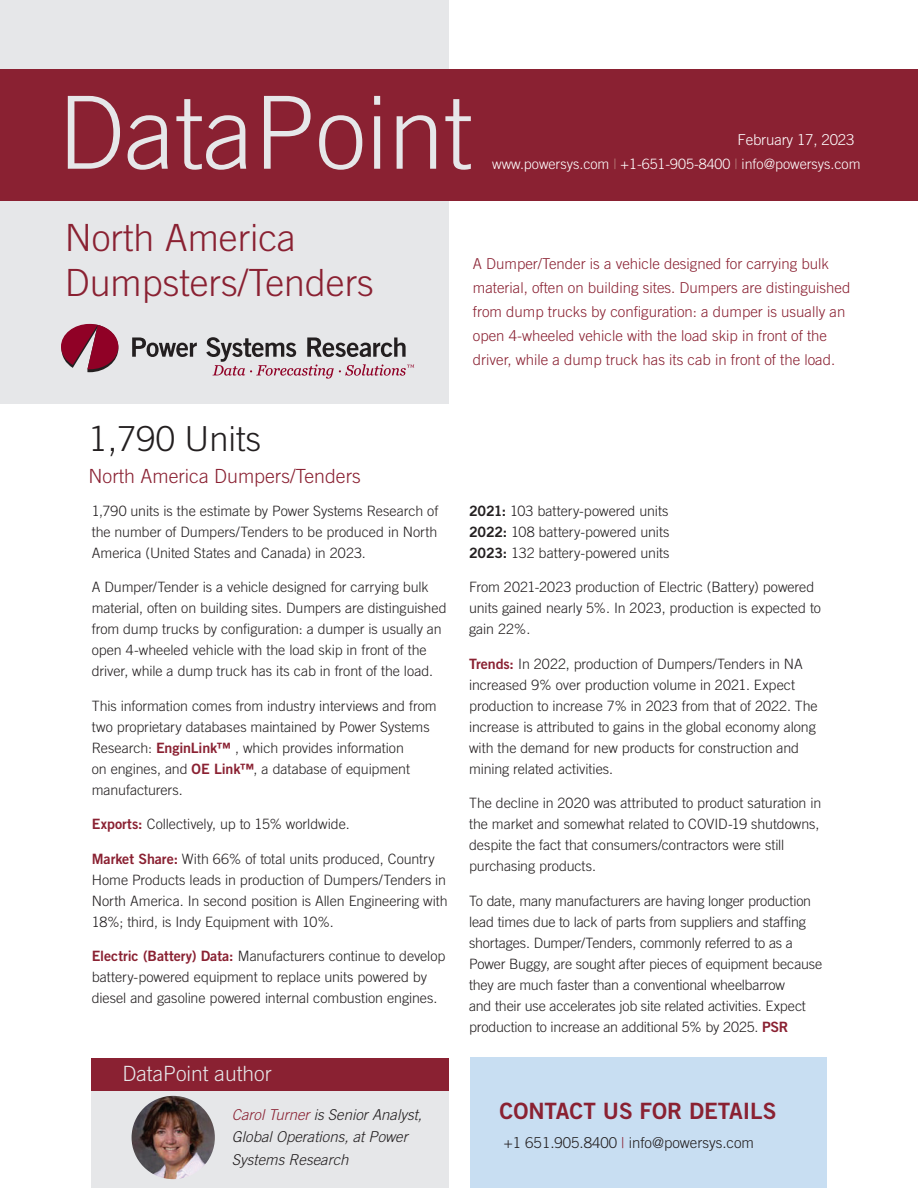
<style>
.page{position:relative;width:918px;height:1188px;background:#fff}
.page>*{position:absolute;margin:0;border:0;box-sizing:border-box;transform-origin:0 0}
.t1{font:300 100.8px "Trade Gothic LT Std";color:#e6e7e9}
.t2{font:300 37.5px/45px "Trade Gothic LT Pro";color:#8a2132}
.t3{font:300 34.5px "Trade Gothic LT Pro";color:#231f20}
.t4{font:22.5px "Trade Gothic LT Std Bd 2";color:#8a2132}
.t5{font:300 21px "Trade Gothic LT Pro";color:#e6e7e9}
.t6{font:300 19.5px "Trade Gothic LT Pro";color:#8a2132}
.t7{font:300 15px/24px "Trade Gothic LT Std";color:#8a2132}
.t8{font:italic 300 15px/22.5px "Trade Gothic LT Pro";color:#231f20}
.t9{font:300 15px "Trade Gothic LT Std";color:#231f20}
.t10{font:300 15px "Trade Gothic LT Std";letter-spacing:-.01em;color:#fff}
.t11{font:300 14.25px/21px "Trade Gothic LT Pro";letter-spacing:-.005em;color:#231f20}
.t12{font:300 14.25px "Trade Gothic LT Std";color:#fff}
.s1{font-family:"Trade Gothic LT Pro";color:#b9817c}
.s2{font-family:"Trade Gothic LT Pro Bd 2";font-weight:400;color:#8a2132}
.s3{color:#8a2132}
.s4{font-family:"Trade Gothic LT Pro Bd 2";font-weight:400}
</style>
<div class="page">
<div style="left:0;top:0;width:449px;height:404px;background:#e6e7e9"></div>
<div style="left:471px;top:1058px;width:356px;height:130px;background:#c8def2"></div>
<div style="left:0;top:69px;width:918px;height:132px;background:#8a2132"></div>
<div style="left:91px;top:1058px;width:358px;height:33px;background:#8a2132"></div>
<div style="left:91px;top:1091px;width:358px;height:97px;background:#e6e7e9"></div>
<img style="left:132px;top:1096px;width:83px;height:83px;border-radius:42px">
<svg style="left:132px;top:337px;width:65px;height:20px"></svg>
<svg style="left:61px;top:324px;width:57px;height:48px"></svg>
<svg style="left:206px;top:337px;width:208px;height:41px"></svg>
<h1 class="t1" style="left:58px;top:73px;width:416px">DataPoint</h1>
<p class="t10" style="left:738px;top:130px;width:118px">February 17, 2023</p>
<p class="t12" style="left:492px;top:155px;width:370px">www.powersys.com <span class="s1">|</span> +1-651-905-8400 <span class="s1">|</span> info@powersys.com</p>
<h2 class="t2" style="left:65px;top:215px;width:311px">North America<br>Dumpsters/Tenders</h2>
<p class="t7" style="left:473px;top:252px;width:379px">A Dumper/Tender is a vehicle designed for carrying bulk material, often on building sites. Dumpers are distinguished from dump trucks by configuration: a dumper is usually an open 4-wheeled vehicle with the load skip in front of the driver, while a dump truck has its cab in front of the load.</p>
<h3 class="t3" style="left:89px;top:419px;width:174px">1,790 Units</h3>
<h3 class="t6" style="left:89px;top:464px;width:274px">North America Dumpers/Tenders</h3>
<p class="t11" style="left:92px;top:500px;width:348px;text-align:justify">1,790 units is the estimate by Power Systems Research of the number of Dumpers/Tenders to be produced in North America (United States and Canada) in 2023.</p>
<p class="t11" style="left:92px;top:576px;width:356px">A Dumper/Tender is a vehicle designed for carrying bulk material, often on building sites. Dumpers are distinguished from dump trucks by configuration: a dumper is usually an open 4-wheeled vehicle with the load skip in front of the driver, while a dump truck has its cab in front of the load.</p>
<p class="t11" style="left:92px;top:695px;width:346px">This information comes from industry interviews and from two proprietary databases maintained by Power Systems Research: <span class="s2">EnginLink™</span> , which provides information<br>on engines, and <span class="s2">OE Link™</span>, a database of equipment manufacturers.</p>
<p class="t11" style="left:92px;top:814px;width:259px"><span class="s2">Exports:</span> Collectively, up to 15% worldwide.</p>
<p class="t11" style="left:92px;top:848px;width:357px"><span class="s2">Market Share:</span> With 66% of total units produced, Country Home Products leads in production of Dumpers/Tenders in North America. In second position is Allen Engineering with 18%; third, is Indy Equipment with 10%.</p>
<p class="t11" style="left:92px;top:946px;width:355px"><span class="s2">Electric (Battery) Data:</span> Manufacturers continue to develop battery-powered equipment to replace units powered by diesel and gasoline powered internal combustion engines.</p>
<h3 class="t5" style="left:122px;top:1061px;width:151px">DataPoint author</h3>
<p class="t8" style="left:232px;top:1104px;width:192px"><span class="s3">Carol Turner</span> is Senior Analyst,<br>Global Operations, at Power<br>Systems Research</p>
<p class="t11" style="left:469px;top:500px;width:202px;text-align:justify"><span class="s4">2021:</span> 103 battery-powered units <span class="s4">2022:</span> 108 battery-powered units <span class="s4">2023:</span> 132 battery-powered units</p>
<p class="t11" style="left:469px;top:577px;width:353px">From 2021-2023 production of Electric (Battery) powered units gained nearly 5%. In 2023, production is expected to gain 22%.</p>
<p class="t11" style="left:469px;top:653px;width:350px"><span class="s2">Trends:</span> In 2022, production of Dumpers/Tenders in NA increased 9% over production volume in 2021. Expect production to increase 7% in 2023 from that of 2022. The increase is attributed to gains in the global economy along with the demand for new products for construction and mining related activities.</p>
<p class="t11" style="left:469px;top:793px;width:354px">The decline in 2020 was attributed to product saturation in the market and somewhat related to COVID-19 shutdowns, despite the fact that consumers/contractors were still purchasing products.</p>
<p class="t11" style="left:469px;top:890px;width:355px">To date, many manufacturers are having longer production lead times due to lack of parts from suppliers and staffing shortages. Dumper/Tenders, commonly referred to as a Power Buggy, are sought after pieces of equipment because they are much faster than a conventional wheelbarrow<br>and their use accelerates job site related activities. Expect production to increase an additional 5% by 2025. <span class="s2">PSR</span></p>
<h3 class="t4" style="left:500px;top:1097px;width:278px">CONTACT US FOR DETAILS</h3>
<p class="t9" style="left:504px;top:1134px;width:252px">+1 651.905.8400 <span class="s3">|</span> info@powersys.com</p>
</div>
